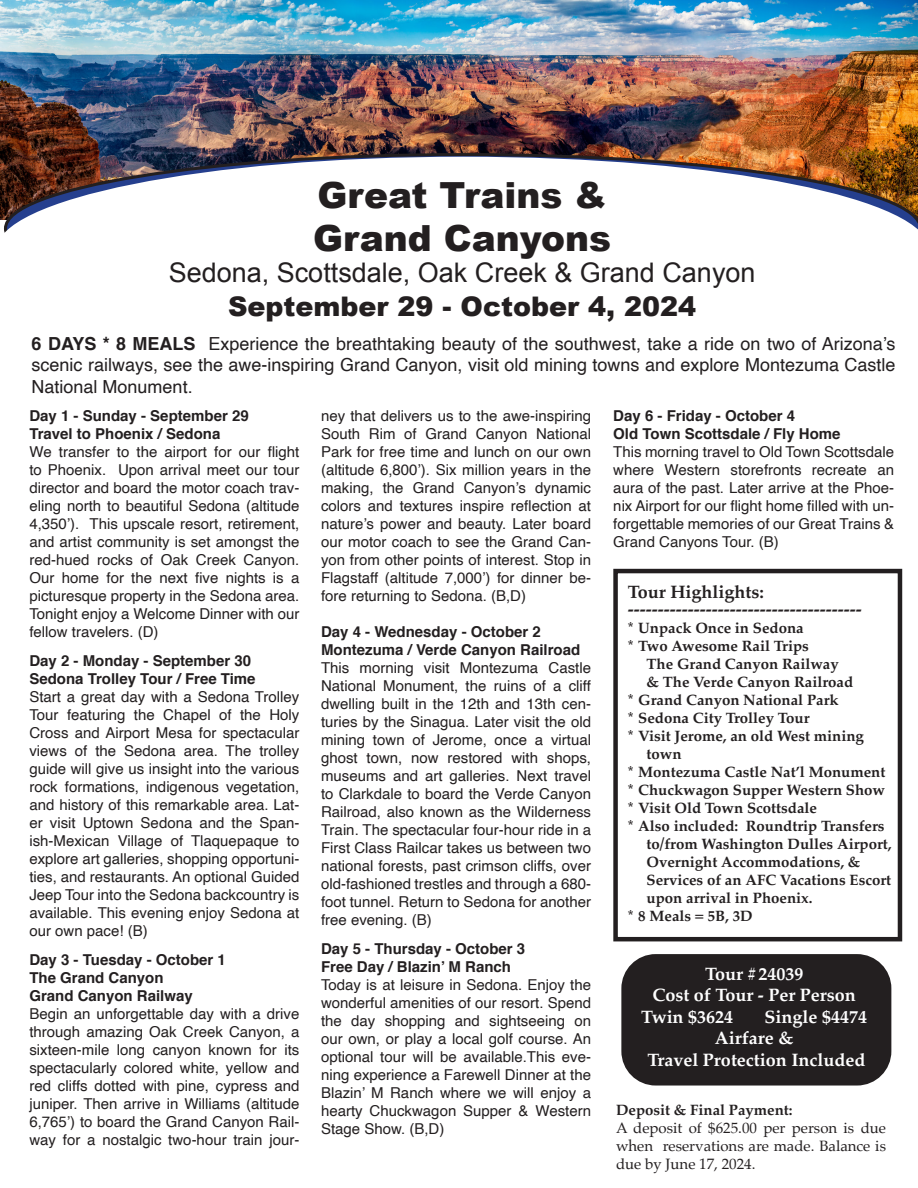
<style>
.page{position:relative;width:918px;height:1188px;background:#fff}
.page>*{position:absolute;margin:0;border:0;box-sizing:border-box;transform-origin:0 0}
.t1{font:900 36px/43.2px "Arial";color:#231f20}
.t2{font:27px "Arial";color:#231f20}
.t3{font:900 27px "Arial";color:#231f20}
.t4{font:18px/21.6px "Helvetica";color:#231f20;text-align:justify}
.t5{font:700 18px "Palatino";color:#fff}
.t6{font:700 18px/17.1px "Palatino";color:#231f20}
.t7{font:15px/18px "Helvetica";color:#231f20;text-align:justify}
.t8{font:700 15px "Palatino";color:#231f20}
.t9{font:700 15px/18px "Helvetica";color:#231f20}
.t10{font:15px/18px "Palatino";color:#231f20;text-align:justify}
.s1{font-weight:700}
</style>
<div class="page">
<div style="left:621px;top:954px;width:270px;height:132px;background:#231f20;border-radius:34px"></div>
<img style="left:0;top:0;width:918px;height:157px">
<img style="left:4px;top:153px;width:914px;height:4px">
<svg style="left:0;top:157px;width:918px;height:76px"></svg>
<div style="left:613px;top:569px;width:289px;height:372px;border:4px solid #231f20"></div>
<h1 class="t1" style="left:313px;top:172px;width:300px">Great Trains &amp;<br>Grand Canyons</h1>
<h2 class="t2" style="left:169px;top:255px;width:588px">Sedona, Scottsdale, Oak Creek &amp; Grand Canyon</h2>
<h2 class="t3" style="left:228px;top:287px;width:470px">September 29 - October 4, 2024</h2>
<p class="t4" style="left:32px;top:333px;width:865px"><span class="s1">6 DAYS * 8 MEALS</span> Experience the breathtaking beauty of the southwest, take a ride on two of Arizona’s scenic railways, see the awe-inspiring Grand Canyon, visit old mining towns and explore Montezuma Castle National Monument.</p>
<p class="t9" style="left:613px;top:407px;width:229px">Day 6 - Friday - October 4<br>Old Town Scottsdale / Fly Home</p>
<p class="t7" style="left:613px;top:443px;width:282px">This morning travel to Old Town Scottsdale where Western storefronts recreate an aura of the past. Later arrive at the Phoe&shy;nix Airport for our flight home filled with un&shy;forgettable memories of our Great Trains &amp; Grand Canyons Tour. (B)</p>
<p class="t9" style="left:29px;top:407px;width:221px">Day 1 - Sunday - September 29<br>Travel to Phoenix / Sedona</p>
<p class="t7" style="left:29px;top:443px;width:271px">We transfer to the airport for our flight to Phoenix. Upon arrival meet our tour director and board the motor coach trav&shy;eling north to beautiful Sedona (altitude 4,350’). This upscale resort, retirement, and artist community is set amongst the red-hued rocks of Oak Creek Canyon.<br>Our home for the next five nights is a picturesque property in the Sedona area.<br>Tonight enjoy a Welcome Dinner with our fellow travelers. (D)</p>
<p class="t9" style="left:29px;top:652px;width:228px">Day 2 - Monday - September 30<br>Sedona Trolley Tour / Free Time</p>
<p class="t7" style="left:29px;top:688px;width:271px">Start a great day with a Sedona Trolley Tour featuring the Chapel of the Holy Cross and Airport Mesa for spectacular views of the Sedona area. The trolley guide will give us insight into the various rock formations, indigenous vegetation, and history of this remarkable area. Lat&shy;er visit Uptown Sedona and the Span&shy;ish-Mexican Village of Tlaquepaque to explore art galleries, shopping opportuni&shy;ties, and restaurants. An optional Guided Jeep Tour into the Sedona backcountry is available. This evening enjoy Sedona at our own pace! (B)</p>
<p class="t9" style="left:29px;top:951px;width:198px">Day 3 - Tuesday - October 1<br>The Grand Canyon<br>Grand Canyon Railway</p>
<p class="t7" style="left:29px;top:1005px;width:271px">Begin an unforgettable day with a drive through amazing Oak Creek Canyon, a sixteen-mile long canyon known for its spectacularly colored white, yellow and red cliffs dotted with pine, cypress and juniper. Then arrive in Williams (altitude 6,765’) to board the Grand Canyon Rail&shy;way for a nostalgic two-hour train jour-</p>
<p class="t7" style="left:321px;top:407px;width:271px">ney that delivers us to the awe-inspiring South Rim of Grand Canyon National Park for free time and lunch on our own (altitude 6,800’). Six million years in the making, the Grand Canyon’s dynamic colors and textures inspire reflection at nature’s power and beauty. Later board our motor coach to see the Grand Can&shy;yon from other points of interest. Stop in Flagstaff (altitude 7,000’) for dinner be&shy;fore returning to Sedona. (B,D)</p>
<p class="t9" style="left:321px;top:623px;width:261px">Day 4 - Wednesday - October 2<br>Montezuma / Verde Canyon Railroad</p>
<p class="t7" style="left:321px;top:659px;width:271px">This morning visit Montezuma Castle National Monument, the ruins of a cliff dwelling built in the 12th and 13th cen&shy;turies by the Sinagua. Later visit the old mining town of Jerome, once a virtual ghost town, now restored with shops, museums and art galleries. Next travel to Clarkdale to board the Verde Canyon Railroad, also known as the Wilderness Train. The spectacular four-hour ride in a First Class Railcar takes us between two national forests, past crimson cliffs, over old-fashioned trestles and through a 680- foot tunnel. Return to Sedona for another free evening. (B)</p>
<p class="t9" style="left:321px;top:940px;width:206px">Day 5 - Thursday - October 3<br>Free Day / Blazin’ M Ranch</p>
<p class="t7" style="left:321px;top:976px;width:271px">Today is at leisure in Sedona. Enjoy the wonderful amenities of our resort. Spend the day shopping and sightseeing on our own, or play a local golf course. An optional tour will be available.This eve&shy;ning experience a Farewell Dinner at the Blazin’ M Ranch where we will enjoy a hearty Chuckwagon Supper &amp; Western Stage Show. (B,D)</p>
<p class="t6" style="left:628px;top:583px;width:235px">Tour Highlights: ---------------------------------------</p>
<p class="t8" style="left:628px;top:615px;width:177px">* Unpack Once in Sedona</p>
<p class="t8" style="left:628px;top:633px;width:182px">* Two Awesome Rail Trips</p>
<p class="t8" style="left:647px;top:651px;width:194px">The Grand Canyon Railway</p>
<p class="t8" style="left:647px;top:669px;width:208px">&amp; The Verde Canyon Railroad</p>
<p class="t8" style="left:628px;top:687px;width:212px">* Grand Canyon National Park</p>
<p class="t8" style="left:628px;top:705px;width:183px">* Sedona City Trolley Tour</p>
<p class="t8" style="left:628px;top:723px;width:237px">* Visit Jerome, an old West mining</p>
<p class="t8" style="left:647px;top:741px;width:36px">town</p>
<p class="t8" style="left:628px;top:759px;width:259px">* Montezuma Castle Nat’l Monument</p>
<p class="t8" style="left:628px;top:777px;width:259px">* Chuckwagon Supper Western Show</p>
<p class="t8" style="left:628px;top:795px;width:191px">* Visit Old Town Scottsdale</p>
<p class="t8" style="left:628px;top:813px;width:258px">* Also included: Roundtrip Transfers</p>
<p class="t8" style="left:647px;top:831px;width:246px">to/from Washington Dulles Airport,</p>
<p class="t8" style="left:647px;top:849px;width:215px">Overnight Accommodations, &amp;</p>
<p class="t8" style="left:647px;top:867px;width:246px">Services of an AFC Vacations Escort</p>
<p class="t8" style="left:647px;top:885px;width:167px">upon arrival in Phoenix.</p>
<p class="t8" style="left:628px;top:903px;width:126px">* 8 Meals = 5B, 3D</p>
<p class="t5" style="left:705px;top:958px;width:100px">Tour #24039</p>
<p class="t5" style="left:652px;top:980px;width:205px">Cost of Tour - Per Person</p>
<p class="t5" style="left:641px;top:1001px;width:93px">Twin $3624</p>
<p class="t5" style="left:765px;top:1001px;width:104px">Single $4474</p>
<p class="t5" style="left:715px;top:1023px;width:80px">Airfare &amp;</p>
<p class="t5" style="left:647px;top:1045px;width:219px">Travel Protection Included</p>
<p class="t8" style="left:616px;top:1097px;width:178px">Deposit &amp; Final Payment:</p>
<p class="t10" style="left:616px;top:1118px;width:272px">A deposit of $625.00 per person is due when reservations are made. Balance is due by June 17, 2024.</p>
</div>
